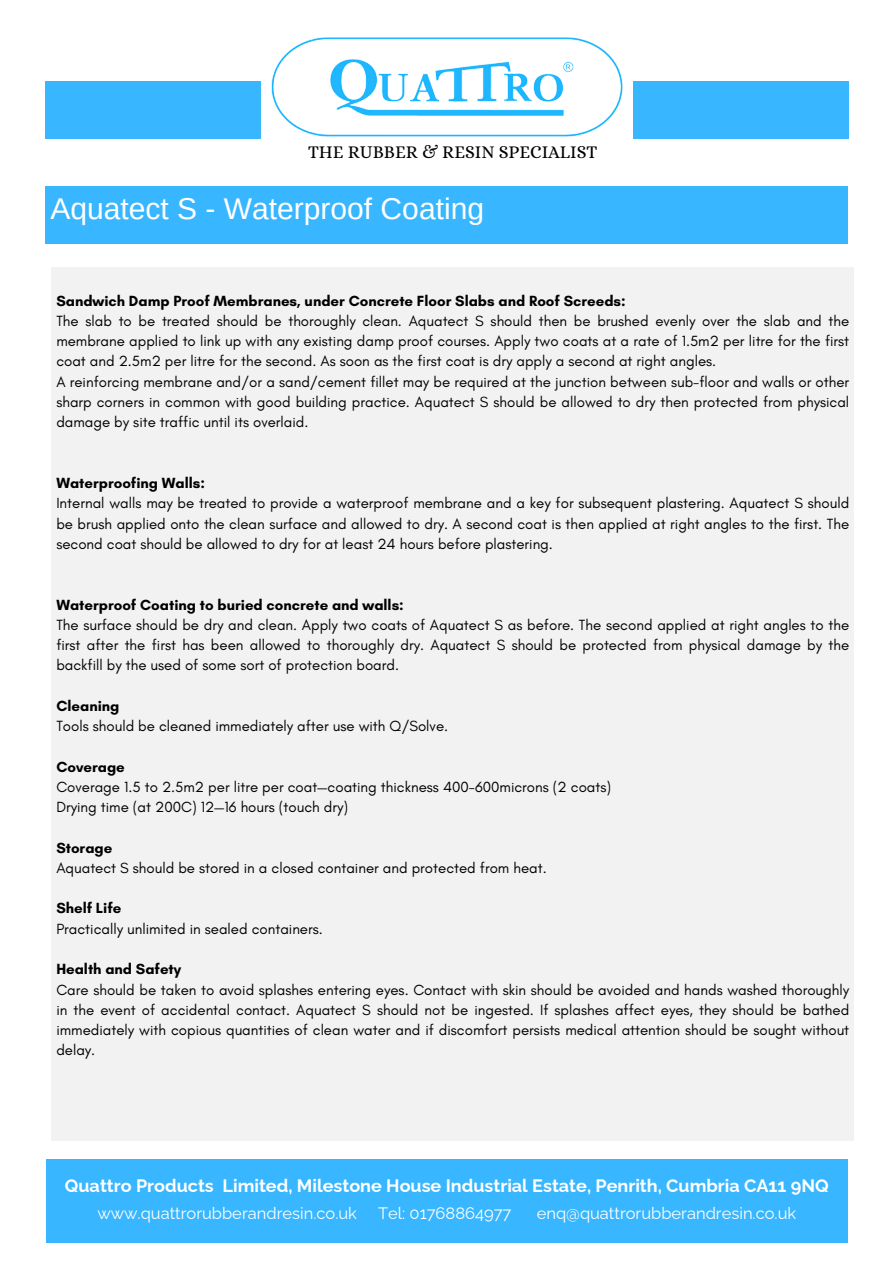
<style>
.page{position:relative;width:894px;height:1264px;background:#fff}
.page>*{position:absolute;margin:0;border:0;box-sizing:border-box;transform-origin:0 0}
.t1{font:30px "Arimo";color:#fff}
.t2{font:700 18px "Raleway";color:#fff}
.t3{font:18px "Alice";color:#000}
.t4{font:16.5px "Raleway";color:#fff}
.t5{font:15px/20.2px "Glacial Indifference";color:#000;text-align:justify}
.t6{font:700 15px "Glacial Indifference";color:#000}
</style>
<div class="page">
<div style="left:52px;top:268px;width:801px;height:872px;background:#f2f2f2"></div>
<div style="left:46px;top:187px;width:801px;height:57px;background:#38b6ff"></div>
<div style="left:46px;top:1159px;width:801px;height:84px;background:#38b6ff"></div>
<img style="left:247px;top:37px;width:376px;height:102px">
<div style="left:46px;top:82px;width:214px;height:57px;background:#38b6ff"></div>
<div style="left:633px;top:82px;width:214px;height:57px;background:#38b6ff"></div>
<p class="t3" style="left:308px;top:141px;width:291px">THE RUBBER &amp; RESIN SPECIALIST</p>
<p class="t1" style="left:50px;top:191px;width:435px">Aquatect S - Waterproof Coating</p>
<p class="t6" style="left:56px;top:291px;width:570px">Sandwich Damp Proof Membranes, under Concrete Floor Slabs and Roof Screeds:</p>
<h1 class="t5" style="left:56px;top:310px;width:794px">The slab to be treated should be thoroughly clean. Aquatect S should then be brushed evenly over the slab and the membrane applied to link up with any existing damp proof courses. Apply two coats at a rate of 1.5m2 per litre for the first coat and 2.5m2 per litre for the second. As soon as the first coat is dry apply a second at right angles.</h1>
<p class="t5" style="left:56px;top:371px;width:794px">A reinforcing membrane and/or a sand/cement fillet may be required at the junction between sub-floor and walls or other sharp corners in common with good building practice. Aquatect S should be allowed to dry then protected from physical damage by site traffic until its overlaid.</p>
<p class="t6" style="left:56px;top:474px;width:150px">Waterproofing Walls:</p>
<p class="t5" style="left:56px;top:493px;width:794px">Internal walls may be treated to provide a waterproof membrane and a key for subsequent plastering. Aquatect S should be brush applied onto the clean surface and allowed to dry. A second coat is then applied at right angles to the first. The second coat should be allowed to dry for at least 24 hours before plastering.</p>
<p class="t6" style="left:56px;top:595px;width:349px">Waterproof Coating to buried concrete and walls:</p>
<p class="t5" style="left:56px;top:614px;width:794px">The surface should be dry and clean. Apply two coats of Aquatect S as before. The second applied at right angles to the first after the first has been allowed to thoroughly dry. Aquatect S should be protected from physical damage by the backfill by the used of some sort of protection board.</p>
<p class="t6" style="left:56px;top:696px;width:65px">Cleaning</p>
<p class="t5" style="left:56px;top:715px;width:393px">Tools should be cleaned immediately after use with Q/Solve.</p>
<p class="t6" style="left:56px;top:757px;width:70px">Coverage</p>
<p class="t5" style="left:56px;top:776px;width:556px">Coverage 1.5 to 2.5m2 per litre per coat—coating thickness 400-600microns (2 coats)</p>
<p class="t5" style="left:56px;top:796px;width:293px">Drying time (at 200C) 12—16 hours (touch dry)</p>
<p class="t6" style="left:56px;top:838px;width:58px">Storage</p>
<p class="t5" style="left:56px;top:857px;width:491px">Aquatect S should be stored in a closed container and protected from heat.</p>
<p class="t6" style="left:56px;top:899px;width:67px">Shelf Life</p>
<p class="t5" style="left:56px;top:918px;width:268px">Practically unlimited in sealed containers.</p>
<p class="t6" style="left:56px;top:960px;width:126px">Health and Safety</p>
<p class="t5" style="left:56px;top:979px;width:794px">Care should be taken to avoid splashes entering eyes. Contact with skin should be avoided and hands washed thoroughly in the event of accidental contact. Aquatect S should not be ingested. If splashes affect eyes, they should be bathed immediately with copious quantities of clean water and if discomfort persists medical attention should be sought without delay.</p>
<p class="t2" style="left:65px;top:1175px;width:765px">Quattro Products Limited, Milestone House Industrial Estate, Penrith, Cumbria CA11 9NQ</p>
<h2 class="t4" style="left:97px;top:1203px;width:261px">www.quattrorubberandresin.co.uk</h2>
<h2 class="t4" style="left:378px;top:1203px;width:135px">Tel: 01768864977</h2>
<h2 class="t4" style="left:536px;top:1203px;width:261px">enq@quattrorubberandresin.co.uk</h2>
</div>
